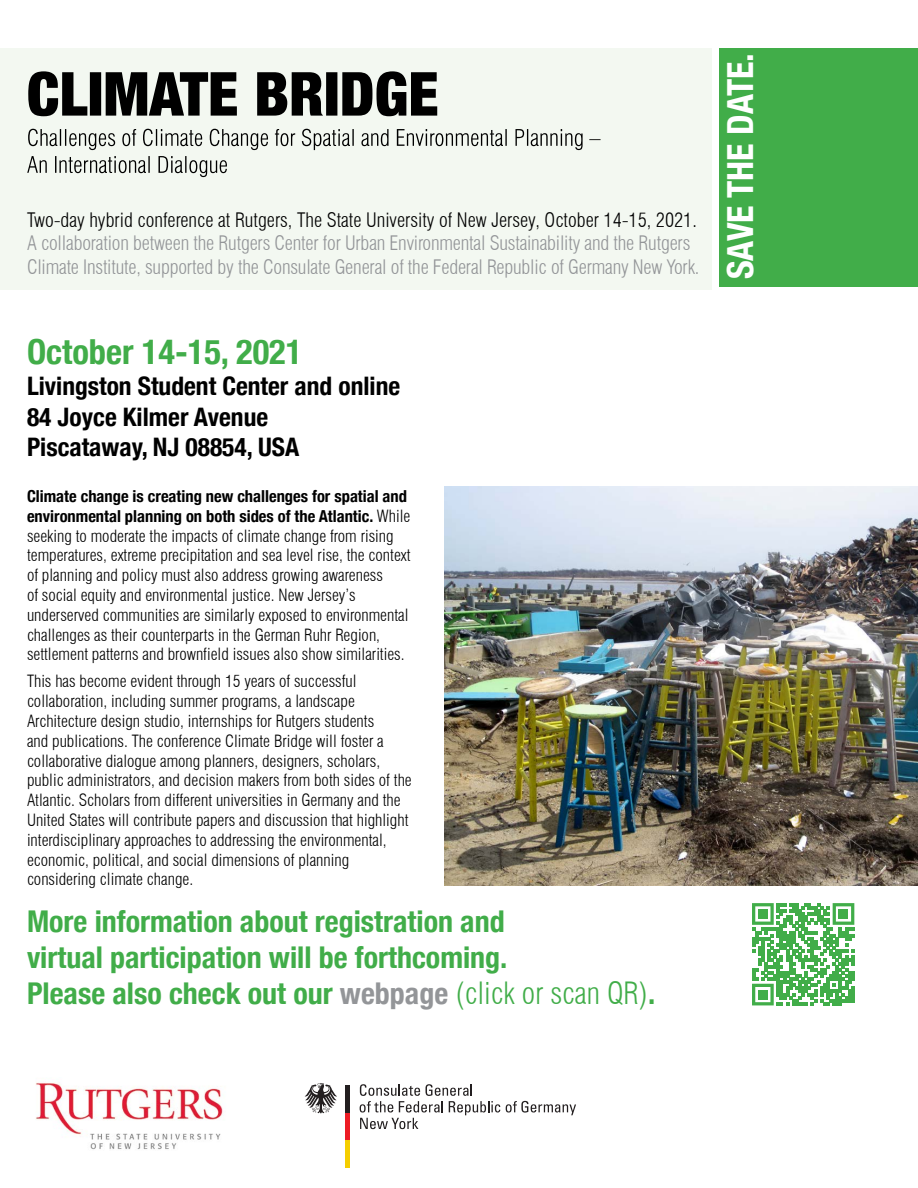
<style>
.page{position:relative;width:918px;height:1188px;background:#fff}
.page>*{position:absolute;margin:0;border:0;box-sizing:border-box;transform-origin:0 0}
.t1{font:700 condensed 36px "Helvetica Neue";color:#fff}
.t2{font:700 condensed 34.5px "Helvetica Neue";color:#41ad49}
.t3{font:700 condensed 30px/36px "Helvetica Neue";color:#41ad49}
.t4{font:700 condensed 25.5px/30.6px "Helvetica Neue";color:#000}
.t5{font:300 condensed 19.5px/23.4px "Swiss 721 BT";letter-spacing:-.01em;color:#939598}
.t6{font:300 condensed 19.5px "Swiss 721 BT";color:#000}
.t7{font:300 condensed 16.5px/19.8px "Swiss 721 BT";color:#000}
.t8{font:700 condensed 16.5px/19.8px "Helvetica Neue";color:#000}
.s1{font-family:"Swiss 721 BT";font-weight:300}
.s2{color:#939598}
</style>
<div class="page">
<div style="left:0;top:48px;width:712px;height:242px;background:#f3f8f1"></div>
<img style="left:36px;top:1082px;width:188px;height:68px">
<div style="left:345px;top:1140px;width:5px;height:28px;background:#f5ce00"></div>
<div style="left:345px;top:1112px;width:5px;height:28px;background:#ed1c24"></div>
<div style="left:345px;top:1085px;width:5px;height:27px;background:#231f20"></div>
<svg style="left:305px;top:1083px;width:32px;height:30px"></svg>
<svg style="left:506px;top:1101px;width:70px;height:14px"></svg>
<svg style="left:360px;top:1084px;width:140px;height:45px"></svg>
<div style="left:719px;top:48px;width:199px;height:239px;background:#41ad49"></div>
<svg style="left:28px;top:71px;width:409px;height:45px"></svg>
<svg style="left:27px;top:156px;width:200px;height:21px"></svg>
<svg style="left:28px;top:129px;width:573px;height:21px"></svg>
<img style="left:445px;top:486px;width:473px;height:399px">
<svg style="left:752px;top:903px;width:102px;height:102px"></svg>
<div style="left:758px;top:909px;width:10px;height:10px;background:#41ad49"></div>
<div style="left:839px;top:909px;width:9px;height:10px;background:#41ad49"></div>
<div style="left:758px;top:990px;width:10px;height:9px;background:#41ad49"></div>
<p class="t6" style="left:27px;top:208px;width:671px">Two-day hybrid conference at Rutgers, The State University of New Jersey, October 14-15, 2021.</p>
<p class="t5" style="left:27px;top:232px;width:674px">A collaboration between the Rutgers Center for Urban Environmental Sustainability and the Rutgers<br>Climate Institute, supported by the Consulate General of the Federal Republic of Germany New York.</p>
<h2 class="t2" style="left:27px;top:324px;width:277px">October 14-15, 2021</h2>
<h3 class="t4" style="left:27px;top:369px;width:375px">Livingston Student Center and online<br>84 Joyce Kilmer Avenue<br>Piscataway, NJ 08854, USA</h3>
<p class="t8" style="left:27px;top:485px;width:385px">Climate change is creating new challenges for spatial and environmental planning on both sides of the Atlantic. <span class="s1">While</span></p>
<p class="t7" style="left:27px;top:526px;width:385px">seeking to moderate the impacts of climate change from rising temperatures, extreme precipitation and sea level rise, the context of planning and policy must also address growing awareness<br>of social equity and environmental justice. New Jersey’s underserved communities are similarly exposed to environmental challenges as their counterparts in the German Ruhr Region, settlement patterns and brownfield issues also show similarities.</p>
<p class="t7" style="left:27px;top:672px;width:386px">This has become evident through 15 years of successful collaboration, including summer programs, a landscape Architecture design studio, internships for Rutgers students<br>and publications. The conference Climate Bridge will foster a collaborative dialogue among planners, designers, scholars, public administrators, and decision makers from both sides of the Atlantic. Scholars from different universities in Germany and the United States will contribute papers and discussion that highlight interdisciplinary approaches to addressing the environmental, economic, political, and social dimensions of planning considering climate change.</p>
<h3 class="t3" style="left:27px;top:901px;width:630px">More information about registration and<br>virtual participation will be forthcoming.<br>Please also check out our <span class="s2">webpage</span> <span class="s1">(click or scan QR)</span>.</h3>
<h1 class="t1" style="left:710px;top:279px;width:228px;rotate:-90deg">SAVE THE DATE.</h1>
</div>
